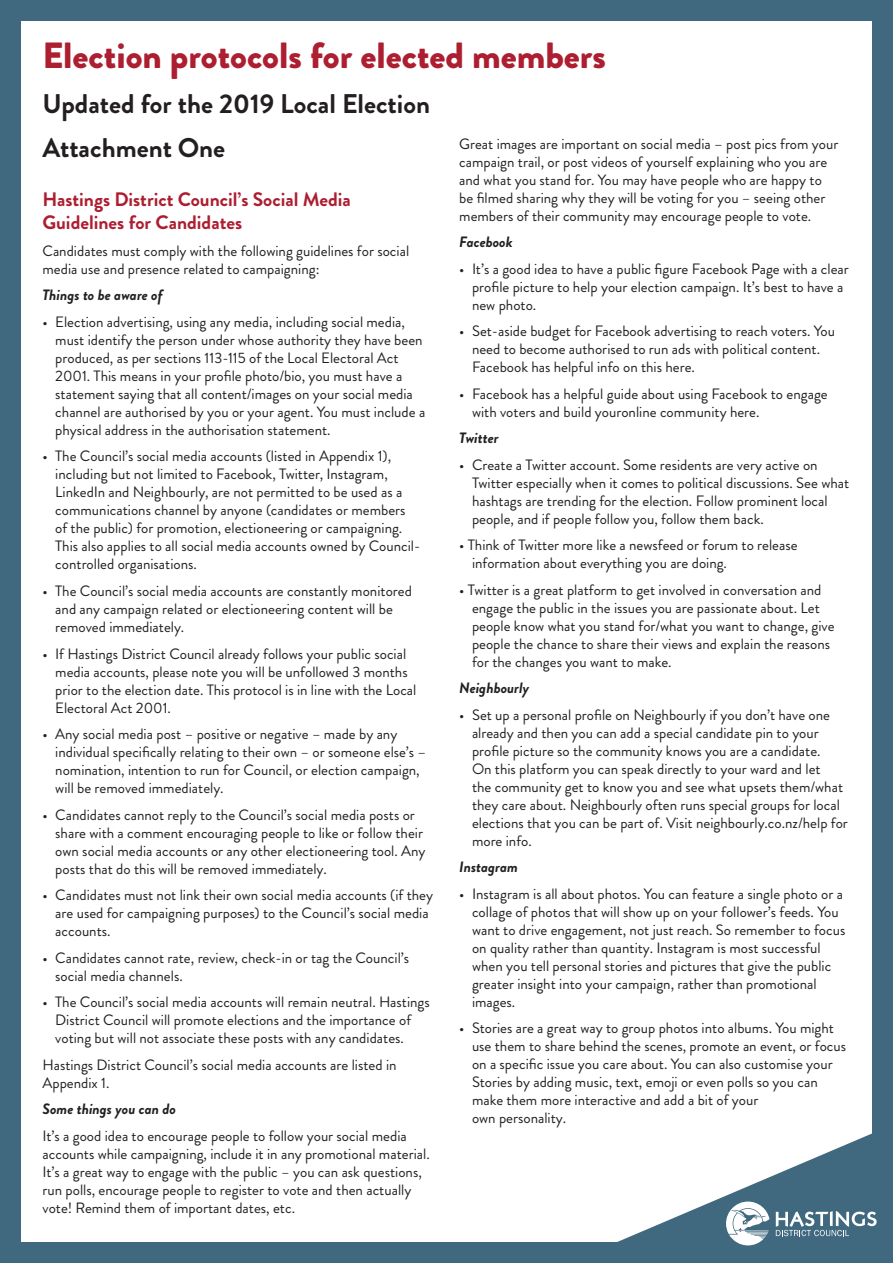
<style>
.page{position:relative;width:893px;height:1263px;background:#40687e}
.page>*{position:absolute;margin:0;border:0;box-sizing:border-box;transform-origin:0 0}
.t1{font:900 36.45px "Brandon Grotesque";color:#ac1e30}
.t2{font:700 27px "Brandon Grotesque";color:#231f20}
.t3{font:700 19.5px/23.4px "Brandon Grotesque";color:#ac1e30}
.t4{font:15px/18px "Brandon Grotesque";color:#231f20}
.t5{font:italic 700 15px "Brandon Grotesque";color:#231f20}
</style>
<div class="page">
<div style="left:21px;top:21px;width:851px;height:1221px;background:#fff"></div>
<svg style="left:617px;top:1133px;width:255px;height:113px"></svg>
<svg style="left:776px;top:1211px;width:101px;height:25px"></svg>
<svg style="left:726px;top:1201px;width:43px;height:44px"></svg>
<p class="t1" style="left:43px;top:30px;width:565px">Election protocols for elected members</p>
<p class="t2" style="left:43px;top:85px;width:389px">Updated for the 2019 Local Election</p>
<p class="t2" style="left:43px;top:129px;width:184px">Attachment One</p>
<p class="t3" style="left:43px;top:188px;width:310px">Hastings District Council’s Social Media<br>Guidelines for Candidates</p>
<p class="t4" style="left:43px;top:242px;width:368px">Candidates must comply with the following guidelines for social media use and presence related to campaigning:</p>
<p class="t5" style="left:43px;top:285px;width:122px">Things to be aware of</p>
<p class="t4" style="left:55px;top:313px;width:371px;text-indent:-13px">• Election advertising, using any media, including social media, must identify the person under whose authority they have been produced, as per sections 113-115 of the Local Electoral Act 2001. This means in your profile photo/bio, you must have a statement saying that all content/images on your social media channel are authorised by you or your agent. You must include a physical address in the authorisation statement.</p>
<p class="t4" style="left:55px;top:447px;width:367px;text-indent:-13px">• The Council’s social media accounts (listed in Appendix 1), including but not limited to Facebook, Twitter, Instagram, LinkedIn and Neighbourly, are not permitted to be used as a communications channel by anyone (candidates or members of the public) for promotion, electioneering or campaigning.<br>This also applies to all social media accounts owned by Council&shy;controlled organisations.</p>
<p class="t4" style="left:55px;top:582px;width:358px;text-indent:-13px">• The Council’s social media accounts are constantly monitored and any campaign related or electioneering content will be removed immediately.</p>
<p class="t4" style="left:55px;top:644px;width:363px;text-indent:-13px">• If Hastings District Council already follows your public social media accounts, please note you will be unfollowed 3 months prior to the election date. This protocol is in line with the Local Electoral Act 2001.</p>
<p class="t4" style="left:55px;top:725px;width:372px;text-indent:-13px">• Any social media post – positive or negative – made by any individual specifically relating to their own – or someone else’s – nomination, intention to run for Council, or election campaign, will be removed immediately.</p>
<p class="t4" style="left:55px;top:805px;width:372px;text-indent:-13px">• Candidates cannot reply to the Council’s social media posts or share with a comment encouraging people to like or follow their own social media accounts or any other electioneering tool. Any posts that do this will be removed immediately.</p>
<p class="t4" style="left:55px;top:886px;width:379px;text-indent:-13px">• Candidates must not link their own social media accounts (if they are used for campaigning purposes) to the Council’s social media accounts.</p>
<p class="t4" style="left:55px;top:949px;width:355px;text-indent:-13px">• Candidates cannot rate, review, check-in or tag the Council’s social media channels.</p>
<p class="t4" style="left:55px;top:993px;width:376px;text-indent:-13px">• The Council’s social media accounts will remain neutral. Hastings<br>District Council will promote elections and the importance of voting but will not associate these posts with any candidates.</p>
<p class="t4" style="left:43px;top:1056px;width:356px">Hastings District Council’s social media accounts are listed in<br>Appendix 1.</p>
<p class="t5" style="left:43px;top:1098px;width:135px">Some things you can do</p>
<p class="t4" style="left:43px;top:1127px;width:389px">It’s a good idea to encourage people to follow your social media accounts while campaigning, include it in any promotional material.<br>It’s a great way to engage with the public – you can ask questions, run polls, encourage people to register to vote and then actually vote! Remind them of important dates, etc.</p>
<p class="t4" style="left:459px;top:135px;width:381px">Great images are important on social media – post pics from your campaign trail, or post videos of yourself explaining who you are and what you stand for. You may have people who are happy to be filmed sharing why they will be voting for you – seeing other members of their community may encourage people to vote.</p>
<p class="t5" style="left:459px;top:231px;width:55px">Facebook</p>
<p class="t4" style="left:472px;top:260px;width:378px;text-indent:-13px">• It’s a good idea to have a public figure Facebook Page with a clear profile picture to help your election campaign. It’s best to have a new photo.</p>
<p class="t4" style="left:472px;top:322px;width:365px;text-indent:-13px">• Set-aside budget for Facebook advertising to reach voters. You need to become authorised to run ads with political content.<br>Facebook has helpful info on this here.</p>
<p class="t4" style="left:472px;top:385px;width:357px;text-indent:-13px">• Facebook has a helpful guide about using Facebook to engage with voters and build youronline community here.</p>
<p class="t5" style="left:459px;top:427px;width:41px">Twitter</p>
<p class="t4" style="left:472px;top:456px;width:379px;text-indent:-13px">• Create a Twitter account. Some residents are very active on Twitter especially when it comes to political discussions. See what hashtags are trending for the election. Follow prominent local people, and if people follow you, follow them back.</p>
<p class="t4" style="left:472px;top:536px;width:327px;text-indent:-13px">• Think of Twitter more like a newsfeed or forum to release information about everything you are doing.</p>
<p class="t4" style="left:472px;top:581px;width:364px;text-indent:-13px">• Twitter is a great platform to get involved in conversation and engage the public in the issues you are passionate about. Let people know what you stand for/what you want to change, give people the chance to share their views and explain the reasons for the changes you want to make.</p>
<p class="t5" style="left:459px;top:677px;width:71px">Neighbourly</p>
<p class="t4" style="left:472px;top:706px;width:377px;text-indent:-13px">• Set up a personal profile on Neighbourly if you don’t have one already and then you can add a special candidate pin to your profile picture so the community knows you are a candidate.<br>On this platform you can speak directly to your ward and let<br>the community get to know you and see what upsets them/what they care about. Neighbourly often runs special groups for local elections that you can be part of. Visit neighbourly.co.nz/help for more info.</p>
<p class="t5" style="left:459px;top:856px;width:60px">Instagram</p>
<p class="t4" style="left:472px;top:885px;width:375px;text-indent:-13px">• Instagram is all about photos. You can feature a single photo or a collage of photos that will show up on your follower’s feeds. You want to drive engagement, not just reach. So remember to focus on quality rather than quantity. Instagram is most successful when you tell personal stories and pictures that give the public greater insight into your campaign, rather than promotional images.</p>
<p class="t4" style="left:472px;top:1019px;width:376px;text-indent:-13px">• Stories are a great way to group photos into albums. You might use them to share behind the scenes, promote an event, or focus on a specific issue you care about. You can also customise your Stories by adding music, text, emoji or even polls so you can make them more interactive and add a bit of your<br>own personality.</p>
</div>
